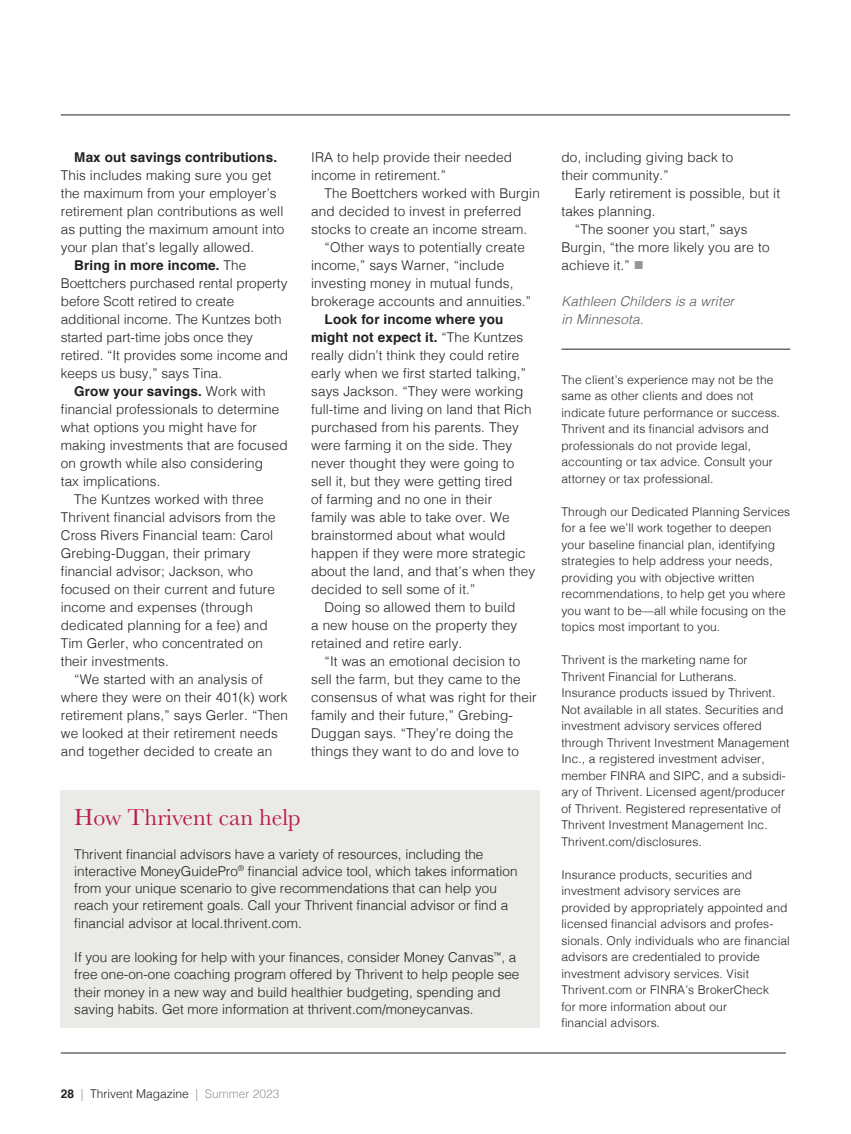
<style>
.page{position:relative;width:851px;height:1134px;background:#fff}
.page>*{position:absolute;margin:0;border:0;box-sizing:border-box;transform-origin:0 0}
.Feature_Sidebar_Hed{font:24px "Baskerville";color:#b91e47}
.body-ind{font:300 13.5px/18px "Helvetica";letter-spacing:.01em;color:#231f20}
.body-ind-2{font:italic 300 13.5px/18px "Helvetica";letter-spacing:.01em;color:#57585a}
.body-ind-3{font:300 12px/16.5px "Helvetica";letter-spacing:.01em;color:#231f20}
.s1{font-weight:700}
.s2{color:#939598}
</style>
<div class="page">
<hr style="left:61px;top:115px;width:729px;height:1px;background:#231f20">
<div style="left:61px;top:790px;width:479px;height:237px;background:#eaeae7"></div>
<hr style="left:561px;top:349px;width:229px;height:1px;background:#231f20">
<hr style="left:61px;top:1053px;width:725px;height:1px;background:#231f20">
<p class="body-ind" style="left:61px;top:147px;width:225px;text-indent:14px"><span class="s1">Max out savings contributions.<br></span>This includes making sure you get the maximum from your employer’s retirement plan contributions as well as putting the maximum amount into your plan that’s legally allowed.</p>
<p class="body-ind" style="left:61px;top:255px;width:229px;text-indent:14px"><span class="s1">Bring in more income.</span> The<br>Boettchers purchased rental property before Scott retired to create additional income. The Kuntzes both started part-time jobs once they retired. “It provides some income and keeps us busy,” says Tina.</p>
<p class="body-ind" style="left:61px;top:381px;width:228px;text-indent:14px"><span class="s1">Grow your savings.</span> Work with financial professionals to determine what options you might have for making investments that are focused on growth while also considering<br>tax implications.</p>
<p class="body-ind" style="left:61px;top:489px;width:216px;text-indent:14px">The Kuntzes worked with three<br>Thrivent financial advisors from the<br>Cross Rivers Financial team: Carol<br>Grebing-Duggan, their primary financial advisor; Jackson, who focused on their current and future income and expenses (through dedicated planning for a fee) and<br>Tim Gerler, who concentrated on their investments.</p>
<p class="body-ind" style="left:61px;top:669px;width:228px;text-indent:14px">“We started with an analysis of where they were on their 401(k) work retirement plans,” says Gerler. “Then we looked at their retirement needs and together decided to create an</p>
<p class="body-ind" style="left:311px;top:147px;width:202px">IRA to help provide their needed income in retirement.”</p>
<p class="body-ind" style="left:311px;top:183px;width:230px;text-indent:14px">The Boettchers worked with Burgin and decided to invest in preferred stocks to create an income stream.</p>
<p class="body-ind" style="left:311px;top:237px;width:221px;text-indent:14px">“Other ways to potentially create income,” says Warner, “include investing money in mutual funds, brokerage accounts and annuities.”</p>
<p class="body-ind" style="left:311px;top:309px;width:225px;text-indent:14px"><span class="s1">Look for income where you might not expect it.</span> “The Kuntzes really didn’t think they could retire early when we first started talking,” says Jackson. “They were working full-time and living on land that Rich purchased from his parents. They were farming it on the side. They never thought they were going to sell it, but they were getting tired<br>of farming and no one in their<br>family was able to take over. We brainstormed about what would happen if they were more strategic about the land, and that’s when they decided to sell some of it.”</p>
<p class="body-ind" style="left:311px;top:597px;width:208px;text-indent:14px">Doing so allowed them to build a new house on the property they retained and retire early.</p>
<p class="body-ind" style="left:311px;top:651px;width:227px;text-indent:14px">“It was an emotional decision to sell the farm, but they came to the consensus of what was right for their family and their future,” Grebing-Duggan says. “They’re doing the things they want to do and love to</p>
<p class="Feature_Sidebar_Hed" style="left:74px;top:802px;width:228px">How Thrivent can help</p>
<p class="body-ind" style="left:74px;top:844px;width:444px;line-height:17.2px">Thrivent financial advisors have a variety of resources, including the interactive MoneyGuidePro<sup>®</sup> financial advice tool, which takes information from your unique scenario to give recommendations that can help you reach your retirement goals. Call your Thrivent financial advisor or find a financial advisor at local.thrivent.com.</p>
<p class="body-ind" style="left:74px;top:948px;width:446px;line-height:17.2px">If you are looking for help with your finances, consider Money Canvas<sup>™</sup>, a free one-on-one coaching program offered by Thrivent to help people see their money in a new way and build healthier budgeting, spending and saving habits. Get more information at thrivent.com/moneycanvas.</p>
<p class="body-ind" style="left:561px;top:147px;width:173px">do, including giving back to their community.”</p>
<p class="body-ind" style="left:561px;top:183px;width:220px;text-indent:14px">Early retirement is possible, but it takes planning.</p>
<p class="body-ind" style="left:561px;top:219px;width:209px;text-indent:14px">“The sooner you start,” says<br>Burgin, “the more likely you are to achieve it.” <span class="s2">■</span></p>
<p class="body-ind-2" style="left:561px;top:291px;width:174px">Kathleen Childers is a writer in Minnesota.</p>
<p class="body-ind-3" style="left:561px;top:370px;width:220px">The client’s experience may not be the same as other clients and does not indicate future performance or success.</p>
<p class="body-ind-3" style="left:561px;top:420px;width:213px">Thrivent and its financial advisors and professionals do not provide legal, accounting or tax advice. Consult your attorney or tax professional.</p>
<p class="body-ind-3" style="left:561px;top:502px;width:230px">Through our Dedicated Planning Services for a fee we’ll work together to deepen your baseline financial plan, identifying strategies to help address your needs, providing you with objective written recommendations, to help get you where you want to be—all while focusing on the topics most important to you.</p>
<p class="body-ind-3" style="left:561px;top:651px;width:229px">Thrivent is the marketing name for Thrivent Financial for Lutherans.<br>Insurance products issued by Thrivent.<br>Not available in all states. Securities and investment advisory services offered through Thrivent Investment Management Inc., a registered investment adviser, member FINRA and SIPC, and a subsidi&shy;ary of Thrivent. Licensed agent/producer of Thrivent. Registered representative of Thrivent Investment Management Inc.<br>Thrivent.com/disclosures.</p>
<p class="body-ind-3" style="left:561px;top:865px;width:230px">Insurance products, securities and investment advisory services are provided by appropriately appointed and licensed financial advisors and profes&shy;sionals. Only individuals who are financial advisors are credentialed to provide investment advisory services. Visit Thrivent.com or FINRA’s BrokerCheck<br>for more information about our<br>financial advisors.</p>
<p class="body-ind-3" style="left:61px;top:1085px;width:220px"><span class="s1">28</span> <span class="s2">|</span> Thrivent Magazine <span class="s2">| Summer 2023</span></p>
</div>
